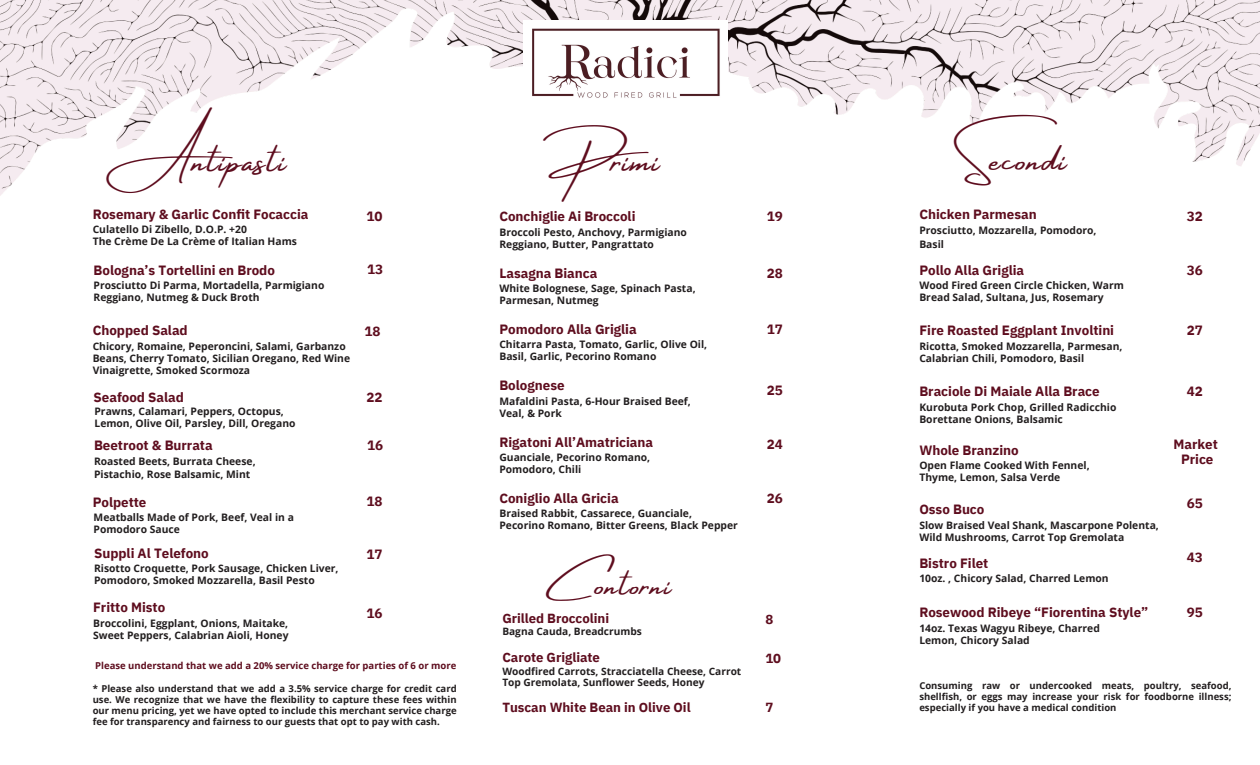
<style>
.page{position:relative;width:1260px;height:765px;background:#fff}
.page>*{position:absolute;margin:0;border:0;box-sizing:border-box;transform-origin:0 0}
.t1{font:37.5px "Amsterdam Four";letter-spacing:.045em;color:#5e0d1e}
.t2{font:34.5px "Amsterdam Four";letter-spacing:.045em;color:#5e0d1e}
.t3{font:700 13.38px/15px "IBM Plex Sans";color:#5e0d1e;text-align:center}
.t4{font:700 13.12px "IBM Plex Sans";color:#5e0d1e}
.t5{font:700 10.38px/12px "Open Sans";color:#221e1f}
.t6{font:700 10.12px/11px "Open Sans";color:#221e1f}
.t7{font:700 9.5px/11.1px "Open Sans";color:#221e1f;text-align:justify}
.t8{font:700 9.5px "Open Sans";color:#5e0d1e}
</style>
<div class="page">
<img style="left:0;top:0;width:1260px;height:196px">
<img style="left:524px;top:21px;width:203px;height:84px">
<h1 class="t1" style="left:133px;top:140px;width:155px">Antipasti</h1>
<h1 class="t1" style="left:559px;top:140px;width:107px">Primi</h1>
<h2 class="t1" style="left:961px;top:139px;width:107px">Secondi</h2>
<h2 class="t3" style="left:93px;top:206px;width:217px">Rosemary &amp; Garlic Confit Focaccia</h2>
<p class="t3" style="left:367px;top:209px;width:18px">10</p>
<p class="t3" style="left:499px;top:209px;width:138px">Conchiglie Ai Broccoli</p>
<p class="t5" style="left:93px;top:223px;width:156px">Culatello Di Zibello, D.O.P. +20</p>
<h2 class="t5" style="left:93px;top:235px;width:206px">The Crème De La Crème of Italian Hams</h2>
<p class="t5" style="left:94px;top:279px;width:232px">Prosciutto Di Parma, Mortadella, Parmigiano<br>Reggiano, Nutmeg &amp; Duck Broth</p>
<h2 class="t5" style="left:499px;top:226px;width:189px">Broccoli Pesto, Anchovy, Parmigiano<br>Reggiano, Butter, Pangrattato</h2>
<p class="t3" style="left:94px;top:262px;width:183px">Bologna’s Tortellini en Brodo</p>
<p class="t3" style="left:367px;top:262px;width:18px">13</p>
<h2 class="t3" style="left:499px;top:265px;width:100px">Lasagna Bianca</h2>
<p class="t5" style="left:499px;top:282px;width:198px">White Bolognese, Sage, Spinach Pasta,<br>Parmesan, Nutmeg</p>
<h2 class="t3" style="left:767px;top:209px;width:18px">19</h2>
<p class="t3" style="left:767px;top:265px;width:18px">28</p>
<h1 class="t3" style="left:919px;top:206px;width:119px">Chicken Parmesan</h1>
<p class="t5" style="left:919px;top:223px;width:179px;line-height:13.8px">Prosciutto, Mozzarella, Pomodoro,<br>Basil</p>
<h2 class="t5" style="left:919px;top:279px;width:206px">Wood Fired Green Circle Chicken, Warm<br>Bread Salad, Sultana, Jus, Rosemary</h2>
<p class="t3" style="left:919px;top:263px;width:106px">Pollo Alla Griglia</p>
<h2 class="t3" style="left:93px;top:323px;width:97px">Chopped Salad</h2>
<p class="t3" style="left:364px;top:324px;width:18px">18</p>
<p class="t3" style="left:499px;top:321px;width:139px">Pomodoro Alla Griglia</p>
<p class="t3" style="left:767px;top:321px;width:18px">17</p>
<p class="t3" style="left:919px;top:323px;width:196px">Fire Roasted Eggplant Involtini</p>
<p class="t5" style="left:93px;top:339px;width:259px">Chicory, Romaine, Peperoncini, Salami, Garbanzo<br>Beans, Cherry Tomato, Sicilian Oregano, Red Wine<br>Vinaigrette, Smoked Scormoza</p>
<p class="t5" style="left:499px;top:338px;width:209px">Chitarra Pasta, Tomato, Garlic, Olive Oil,<br>Basil, Garlic, Pecorino Romano</p>
<p class="t5" style="left:919px;top:339px;width:205px">Ricotta, Smoked Mozzarella, Parmesan,<br>Calabrian Chili, Pomodoro, Basil</p>
<p class="t3" style="left:94px;top:390px;width:92px">Seafood Salad</p>
<p class="t3" style="left:94px;top:438px;width:120px">Beetroot &amp; Burrata</p>
<h2 class="t3" style="left:367px;top:438px;width:18px">16</h2>
<p class="t3" style="left:367px;top:390px;width:18px">22</p>
<h2 class="t5" style="left:94px;top:405px;width:203px">Prawns, Calamari, Peppers, Octopus,<br>Lemon, Olive Oil, Parsley, Dill, Oregano</h2>
<p class="t3" style="left:499px;top:378px;width:67px">Bolognese</p>
<p class="t5" style="left:499px;top:395px;width:193px">Mafaldini Pasta, 6-Hour Braised Beef,<br>Veal, &amp; Pork</p>
<p class="t3" style="left:499px;top:434px;width:155px">Rigatoni All’Amatriciana</p>
<h2 class="t3" style="left:767px;top:383px;width:18px">25</h2>
<p class="t3" style="left:767px;top:437px;width:18px">24</p>
<p class="t5" style="left:94px;top:454px;width:163px;line-height:13.8px">Roasted Beets, Burrata Cheese,<br>Pistachio, Rose Balsamic, Mint</p>
<h2 class="t5" style="left:499px;top:451px;width:152px">Guanciale, Pecorino Romano,<br>Pomodoro, Chili</h2>
<p class="t3" style="left:919px;top:384px;width:182px">Braciole Di Maiale Alla Brace</p>
<h2 class="t5" style="left:919px;top:401px;width:199px">Kurobuta Pork Chop, Grilled Radicchio<br>Borettane Onions, Balsamic</h2>
<p class="t3" style="left:919px;top:443px;width:101px">Whole Branzino</p>
<p class="t5" style="left:919px;top:459px;width:172px">Open Flame Cooked With Fennel,<br>Thyme, Lemon, Salsa Verde</p>
<p class="t3" style="left:93px;top:494px;width:55px">Polpette</p>
<p class="t5" style="left:94px;top:511px;width:202px">Meatballs Made of Pork, Beef, Veal in a<br>Pomodoro Sauce</p>
<h2 class="t3" style="left:367px;top:494px;width:18px">18</h2>
<h2 class="t3" style="left:499px;top:490px;width:121px">Coniglio Alla Gricia</h2>
<p class="t5" style="left:499px;top:507px;width:240px">Braised Rabbit, Cassarece, Guanciale,<br>Pecorino Romano, Bitter Greens, Black Pepper</p>
<p class="t3" style="left:767px;top:490px;width:18px">26</p>
<p class="t3" style="left:919px;top:501px;width:67px">Osso Buco</p>
<h2 class="t5" style="left:919px;top:519px;width:241px">Slow Braised Veal Shank, Mascarpone Polenta,<br>Wild Mushrooms, Carrot Top Gremolata</h2>
<p class="t3" style="left:94px;top:545px;width:116px">Suppli Al Telefono</p>
<p class="t5" style="left:94px;top:562px;width:246px">Risotto Croquette, Pork Sausage, Chicken Liver,<br>Pomodoro, Smoked Mozzarella, Basil Pesto</p>
<h2 class="t3" style="left:93px;top:600px;width:74px">Fritto Misto</h2>
<p class="t5" style="left:93px;top:616px;width:197px">Broccolini, Eggplant, Onions, Maitake,<br>Sweet Peppers, Calabrian Aioli, Honey</p>
<p class="t3" style="left:367px;top:547px;width:18px">17</p>
<p class="t3" style="left:367px;top:605px;width:18px">16</p>
<p class="t2" style="left:546px;top:566px;width:71px">C</p>
<p class="t2" style="left:595px;top:566px;width:78px">ontorni</p>
<h2 class="t4" style="left:502px;top:609px;width:108px">Grilled Broccolini</h2>
<p class="t6" style="left:502px;top:626px;width:141px">Bagna Cauda, Breadcrumbs</p>
<p class="t4" style="left:765px;top:610px;width:9px">8</p>
<h2 class="t3" style="left:919px;top:555px;width:71px">Bistro Filet</h2>
<p class="t5" style="left:919px;top:572px;width:191px">10oz. , Chicory Salad, Charred Lemon</p>
<p class="t3" style="left:919px;top:605px;width:231px">Rosewood Ribeye “Fiorentina Style”</p>
<p class="t5" style="left:919px;top:622px;width:182px">14oz. Texas Wagyu Ribeye, Charred<br>Lemon, Chicory Salad</p>
<p class="t3" style="left:1187px;top:209px;width:18px">32</p>
<p class="t3" style="left:1187px;top:263px;width:18px">36</p>
<p class="t3" style="left:1187px;top:323px;width:18px">27</p>
<p class="t3" style="left:1187px;top:384px;width:18px">42</p>
<h2 class="t3" style="left:1174px;top:436px;width:46px">Market<br>Price</h2>
<p class="t3" style="left:1187px;top:496px;width:18px">65</p>
<h2 class="t3" style="left:1187px;top:550px;width:18px">43</h2>
<p class="t3" style="left:1187px;top:605px;width:18px">95</p>
<p class="t8" style="left:95px;top:659px;width:363px">Please understand that we add a 20% service charge for parties of 6 or more</p>
<p class="t7" style="left:93px;top:682px;width:366px">* Please also understand that we add a 3.5% service charge for credit card use. We recognize that we have the flexibility to capture these fees within our menu pricing, yet we have opted to include this merchant service charge fee for transparency and fairness to our guests that opt to pay with cash.</p>
<h2 class="t4" style="left:502px;top:649px;width:99px">Carote Grigliate</h2>
<p class="t6" style="left:502px;top:665px;width:241px">Woodfired Carrots, Stracciatella Cheese, Carrot<br>Top Gremolata, Sunflower Seeds, Honey</p>
<h2 class="t4" style="left:765px;top:650px;width:17px">10</h2>
<h2 class="t4" style="left:502px;top:698px;width:190px">Tuscan White Bean in Olive Oil</h2>
<p class="t4" style="left:765px;top:698px;width:9px">7</p>
<p class="t7" style="left:919px;top:680px;width:314px">Consuming raw or undercooked meats, poultry, seafood, shellfish, or eggs may increase your risk for foodborne illness; especially if you have a medical condition</p>
</div>
